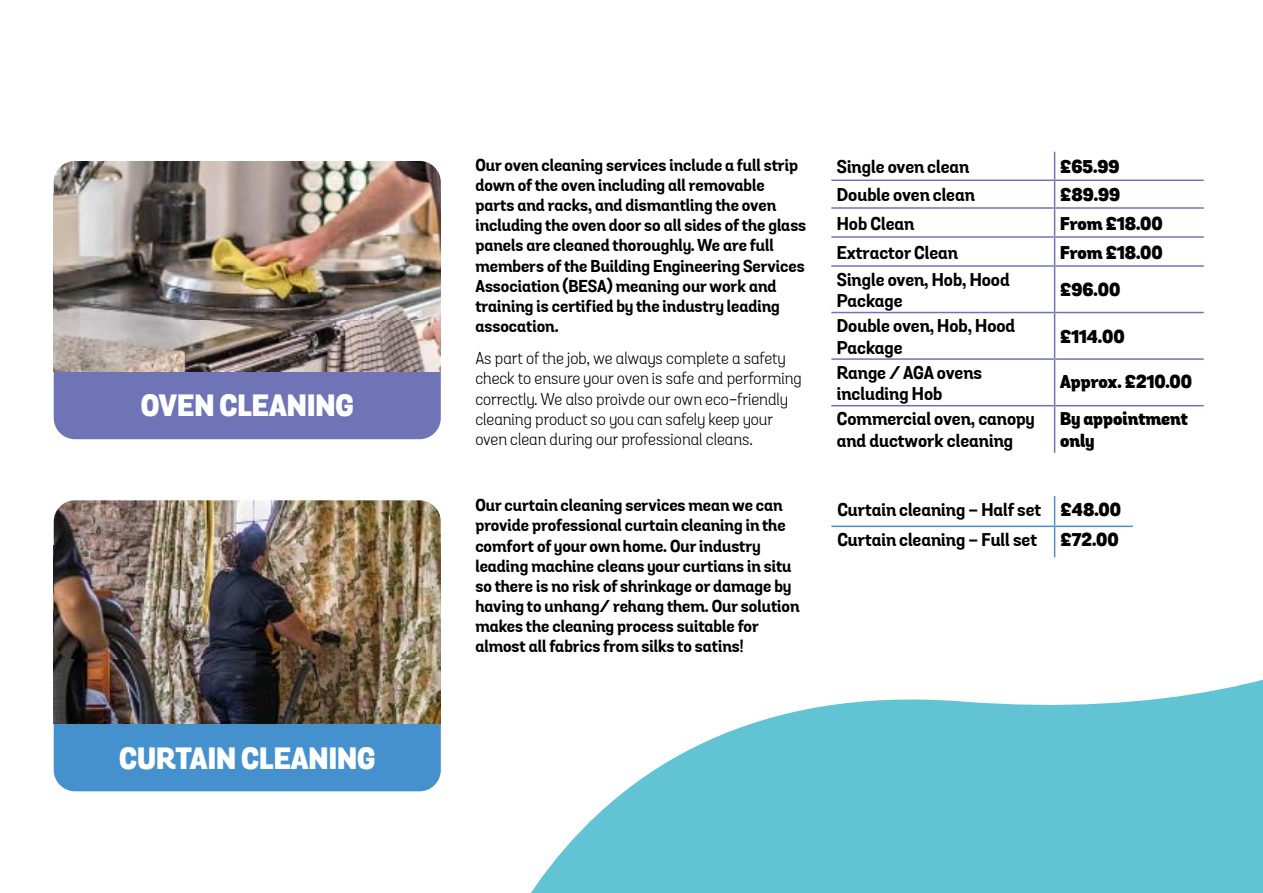
<style>
.page{position:relative;width:1263px;height:893px;background:#fff}
.page>*{position:absolute;margin:0;border:0;box-sizing:border-box;transform-origin:0 0}
.t1{font:30px "Grota Sans Alt Heavy 28124";color:#fff}
.t2{font:18px/21.6px "Grota Sans Alt Bold 40648";color:#000}
.t3{font:18px/21.6px "Grota Sans Alt Black 43825";color:#000}
.t4{font:16.8px/20.1px "Grota Sans Alt Bold 40648";color:#000}
.t5{font:16.8px/20.1px "Grota Sans Alt Book 67682";color:#000}
.s1{font-family:"Grota Sans Alt Black 43825"}
</style>
<div class="page">
<div style="left:54px;top:625px;width:387px;height:166px;background:#4591ce;border-radius:21px"></div>
<img style="left:54px;top:659px;width:387px;height:64px">
<img style="left:54px;top:500px;width:387px;height:159px">
<div style="left:54px;top:273px;width:387px;height:166px;background:#6e74b6;border-radius:21px"></div>
<svg style="left:531px;top:541px;width:732px;height:352px"></svg>
<hr style="left:831px;top:180px;width:223px;height:1px;background:#6e74b6">
<hr style="left:1054px;top:180px;width:150px;height:1px;background:#6e74b6">
<hr style="left:831px;top:207px;width:223px;height:2px;background:#6e74b6">
<hr style="left:1054px;top:207px;width:150px;height:2px;background:#6e74b6">
<hr style="left:831px;top:236px;width:223px;height:2px;background:#6e74b6">
<hr style="left:1054px;top:236px;width:150px;height:2px;background:#6e74b6">
<svg style="left:1054px;top:152px;width:1px;height:113px"></svg>
<hr style="left:831px;top:265px;width:223px;height:2px;background:#6e74b6">
<hr style="left:1054px;top:265px;width:150px;height:2px;background:#6e74b6">
<hr style="left:1054px;top:267px;width:1px;height:45px;background:#6e74b6">
<hr style="left:831px;top:312px;width:223px;height:1px;background:#6e74b6">
<hr style="left:1054px;top:312px;width:150px;height:1px;background:#6e74b6">
<hr style="left:1054px;top:313px;width:1px;height:45px;background:#6e74b6">
<hr style="left:831px;top:358px;width:223px;height:2px;background:#6e74b6">
<hr style="left:1054px;top:358px;width:150px;height:2px;background:#6e74b6">
<hr style="left:1054px;top:360px;width:1px;height:45px;background:#6e74b6">
<hr style="left:831px;top:405px;width:223px;height:1px;background:#6e74b6">
<hr style="left:1054px;top:405px;width:150px;height:1px;background:#6e74b6">
<hr style="left:1054px;top:406px;width:1px;height:47px;background:#6e74b6">
<img style="left:54px;top:320px;width:387px;height:51px">
<img style="left:54px;top:161px;width:387px;height:159px">
<hr style="left:1054px;top:496px;width:1px;height:30px;background:#4591ce">
<hr style="left:831px;top:526px;width:223px;height:1px;background:#4591ce">
<hr style="left:1054px;top:526px;width:79px;height:1px;background:#4591ce">
<hr style="left:1054px;top:527px;width:1px;height:30px;background:#4591ce">
<h1 class="t1" style="left:141px;top:386px;width:214px">OVEN CLEANING</h1>
<h1 class="t1" style="left:119px;top:739px;width:258px">CURTAIN CLEANING</h1>
<p class="t4" style="left:475px;top:156px;width:332px">Our oven cleaning services include a full strip down of the oven including all removable parts and racks, and dismantling the oven including the oven door so all sides of the glass panels are cleaned thoroughly. We are full members of the Building Engineering Services Association (BESA) meaning our work and training is certified by the industry leading assocation.</p>
<p class="t5" style="left:475px;top:349px;width:328px">As part of the job, we always complete a safety check to ensure your oven is safe and performing correctly. We also proivde our own eco-friendly cleaning product so you can safely keep your oven clean during our professional cleans.</p>
<p class="t2" style="left:837px;top:157px;width:134px">Single oven clean</p>
<p class="t3" style="left:1060px;top:157px;width:61px">£65.99</p>
<p class="t2" style="left:837px;top:185px;width:140px">Double oven clean</p>
<p class="t3" style="left:1060px;top:185px;width:62px">£89.99</p>
<p class="t2" style="left:837px;top:213px;width:79px">Hob Clean</p>
<p class="t3" style="left:1060px;top:214px;width:104px">From £18.00</p>
<p class="t2" style="left:837px;top:242px;width:123px">Extractor Clean</p>
<p class="t3" style="left:1060px;top:243px;width:104px">From £18.00</p>
<p class="t2" style="left:837px;top:269px;width:174px">Single oven, Hob, Hood<br>Package</p>
<p class="t3" style="left:1060px;top:281px;width:62px">£96.00</p>
<p class="t2" style="left:837px;top:316px;width:180px">Double oven, Hob, Hood<br>Package</p>
<p class="t3" style="left:1060px;top:327px;width:66px">£114.00</p>
<p class="t2" style="left:837px;top:363px;width:147px">Range / AGA ovens including Hob</p>
<p class="t3" style="left:1060px;top:372px;width:134px">Approx. £210.00</p>
<p class="t2" style="left:837px;top:409px;width:200px">Commercial oven, canopy and ductwork cleaning</p>
<p class="t3" style="left:1060px;top:410px;width:129px">By appointment only</p>
<p class="t4" style="left:475px;top:496px;width:326px">Our curtain cleaning services mean we can provide professional curtain cleaning in the comfort of your own home. Our industry leading machine cleans your curtians in situ so there is no risk of shrinkage or damage by having to unhang/ rehang them. Our solution makes the cleaning process suitable for almost all fabrics from silks to satins!</p>
<p class="t2" style="left:837px;top:496px;width:285px;line-height:30.3px">Curtain cleaning - Half set <span class="s1">£48.00<br></span>Curtain cleaning - Full set</p>
<p class="t3" style="left:1060px;top:531px;width:60px">£72.00</p>
</div>
